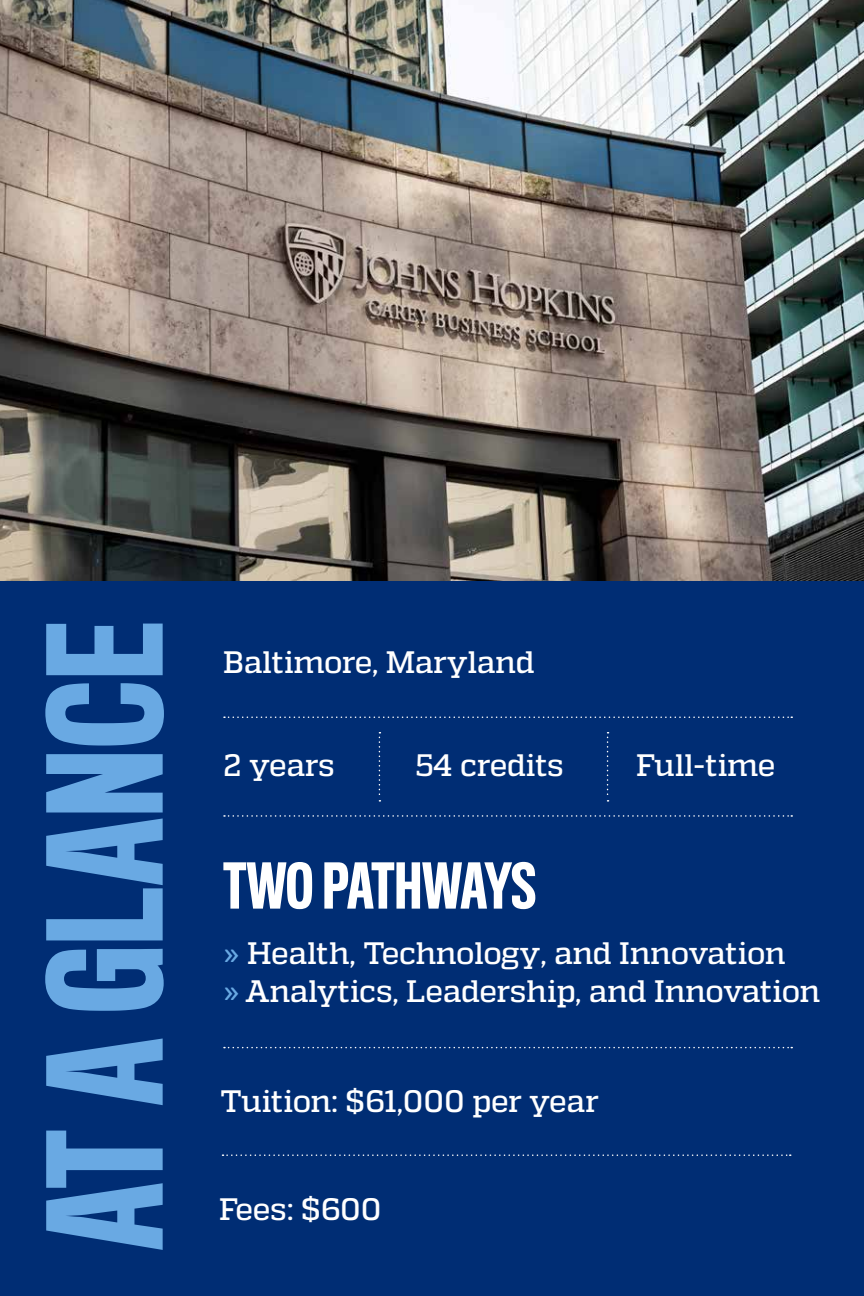
<style>
.page{position:relative;width:864px;height:1296px;background:#002d74}
.page>*{position:absolute;margin:0;border:0;box-sizing:border-box;transform-origin:0 0}
.t1{font:500 146px "Titling Gothic FB Comp";letter-spacing:.01em;color:#69a9e3}
.t2{font:500 58px "Titling Gothic FB Comp";letter-spacing:-.015em;color:#fff}
.t3{font:500 31px/37.8px "Quadon";letter-spacing:-.015em;color:#fff}
.s1{color:#69a9e3}
</style>
<div class="page">
<svg style="left:224px;top:716px;width:568px;height:2px"></svg>
<svg style="left:379px;top:732px;width:1px;height:70px"></svg>
<svg style="left:607px;top:732px;width:2px;height:70px"></svg>
<svg style="left:224px;top:815px;width:568px;height:2px"></svg>
<svg style="left:224px;top:1047px;width:568px;height:1px"></svg>
<svg style="left:223px;top:1154px;width:568px;height:2px"></svg>
<img style="left:0;top:0;width:864px;height:580px">
<p class="t1" style="left:17px;top:1250px;width:630px;rotate:-90deg">AT A GLANCE</p>
<p class="t3" style="left:223px;top:643px;width:313px">Baltimore, Maryland</p>
<p class="t3" style="left:223px;top:746px;width:113px">2 years</p>
<p class="t3" style="left:416px;top:746px;width:149px">54 credits</p>
<p class="t3" style="left:636px;top:746px;width:141px">Full-time</p>
<p class="t2" style="left:223px;top:851px;width:314px">TWO PATHWAYS</p>
<p class="t3" style="left:223px;top:935px;width:599px"><span class="s1">»</span> Health, Technology, and Innovation<br><span class="s1">»</span> Analytics, Leadership, and Innovation</p>
<p class="t3" style="left:220px;top:1082px;width:380px">Tuition: $61,000 per year</p>
<p class="t3" style="left:219px;top:1190px;width:164px">Fees: $600</p>
</div>
